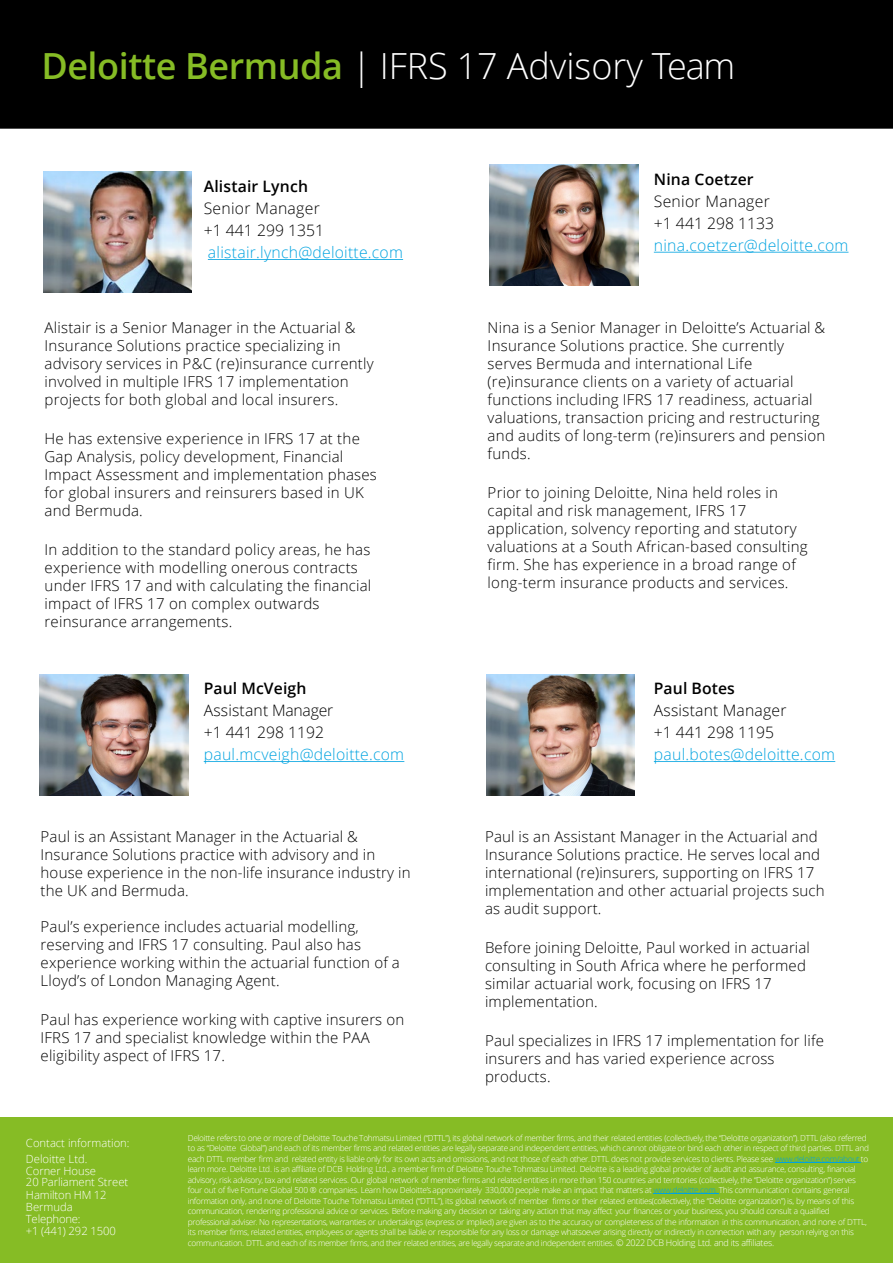
<style>
.page{position:relative;width:893px;height:1263px;background:#fff}
.page>*{position:absolute;margin:0;border:0;box-sizing:border-box;transform-origin:0 0}
.t1{font:300 36px "Open Sans";color:#fff}
.t2{font:300 15.75px "Open Sans";letter-spacing:.01em;color:#000}
.t3{font:300 15.75px "Open Sans";letter-spacing:.015em;color:#00a3e0}
.t4{font:600 15.75px "Open Sans";letter-spacing:.01em;color:#000}
.t5{font:300 15px/18px "Open Sans";letter-spacing:.015em;color:#000}
.t6{font:300 11.25px/12px "Open Sans";letter-spacing:-.005em;color:#fff}
.t7{font:300 8.25px/10.5px "Open Sans";letter-spacing:-.03em;color:#fff}
.s1{font-weight:600;color:#86bc25}
.s2{color:#00a3e0}
.s3{font-size:9px}
</style>
<div class="page">
<div style="left:0;top:0;width:892px;height:128px;background:#000"></div>
<div style="left:0;top:0;width:893px;height:129px;border:2px solid #000"></div>
<div style="left:0;top:1117px;width:893px;height:146px;background:#86bc25"></div>
<hr style="left:775px;top:1162px;width:86px;height:1px;background:#00a3e0">
<hr style="left:653px;top:1194px;width:65px;height:1px;background:#00a3e0">
<svg style="left:208px;top:259px;width:195px;height:1px"></svg>
<svg style="left:204px;top:761px;width:200px;height:1px"></svg>
<svg style="left:654px;top:252px;width:194px;height:1px"></svg>
<img style="left:43px;top:172px;width:149px;height:121px">
<img style="left:40px;top:674px;width:148px;height:121px">
<svg style="left:654px;top:761px;width:181px;height:1px"></svg>
<img style="left:489px;top:165px;width:149px;height:121px">
<img style="left:486px;top:674px;width:148px;height:121px">
<p class="t1" style="left:41px;top:42px;width:695px"><span class="s1">Deloitte Bermuda</span> | IFRS 17 Advisory Team</p>
<p class="t4" style="left:204px;top:176px;width:106px">Alistair Lynch</p>
<p class="t2" style="left:204px;top:198px;width:118px">Senior Manager</p>
<p class="t2" style="left:204px;top:220px;width:122px">+1 441 299 1351</p>
<p class="t3" style="left:208px;top:241px;width:196px">alistair.lynch@deloitte.com</p>
<p class="t5" style="left:44px;top:318px;width:331px">Alistair is a Senior Manager in the Actuarial &amp; Insurance Solutions practice specializing in advisory services in P&amp;C (re)insurance currently involved in multiple IFRS 17 implementation projects for both global and local insurers.</p>
<p class="t5" style="left:44px;top:429px;width:334px">He has extensive experience in IFRS 17 at the Gap Analysis, policy development, Financial Impact Assessment and implementation phases for global insurers and reinsurers based in UK and Bermuda.</p>
<p class="t5" style="left:44px;top:540px;width:328px">In addition to the standard policy areas, he has experience with modelling onerous contracts under IFRS 17 and with calculating the financial impact of IFRS 17 on complex outwards reinsurance arrangements.</p>
<p class="t4" style="left:204px;top:678px;width:104px">Paul McVeigh</p>
<p class="t2" style="left:204px;top:700px;width:131px">Assistant Manager</p>
<p class="t2" style="left:204px;top:722px;width:122px">+1 441 298 1192</p>
<p class="t3" style="left:204px;top:744px;width:202px">paul.mcveigh@deloitte.com</p>
<p class="t5" style="left:41px;top:827px;width:371px">Paul is an Assistant Manager in the Actuarial &amp; Insurance Solutions practice with advisory and in house experience in the non-life insurance industry in the UK and Bermuda.</p>
<p class="t5" style="left:41px;top:917px;width:361px">Paul’s experience includes actuarial modelling, reserving and IFRS 17 consulting. Paul also has experience working within the actuarial function of a Lloyd’s of London Managing Agent.</p>
<p class="t5" style="left:41px;top:1010px;width:365px">Paul has experience working with captive insurers on<br>IFRS 17 and specialist knowledge within the PAA eligibility aspect of IFRS 17.</p>
<p class="t4" style="left:654px;top:168px;width:101px">Nina Coetzer</p>
<p class="t2" style="left:654px;top:190px;width:118px">Senior Manager</p>
<p class="t2" style="left:654px;top:212px;width:122px">+1 441 298 1133</p>
<p class="t3" style="left:654px;top:234px;width:196px">nina.coetzer@deloitte.com</p>
<p class="t5" style="left:487px;top:318px;width:339px">Nina is a Senior Manager in Deloitte’s Actuarial &amp; Insurance Solutions practice. She currently serves Bermuda and international Life (re)insurance clients on a variety of actuarial functions including IFRS 17 readiness, actuarial valuations, transaction pricing and restructuring and audits of long-term (re)insurers and pension funds.</p>
<p class="t5" style="left:487px;top:483px;width:321px">Prior to joining Deloitte, Nina held roles in capital and risk management, IFRS 17 application, solvency reporting and statutory valuations at a South African-based consulting firm. She has experience in a broad range of long-term insurance products and services.</p>
<p class="t4" style="left:654px;top:678px;width:83px">Paul Botes</p>
<p class="t2" style="left:654px;top:700px;width:134px">Assistant Manager</p>
<p class="t2" style="left:654px;top:722px;width:122px">+1 441 298 1195</p>
<p class="t3" style="left:654px;top:744px;width:183px">paul.botes@deloitte.com</p>
<p class="t5" style="left:485px;top:827px;width:341px">Paul is an Assistant Manager in the Actuarial and Insurance Solutions practice. He serves local and international (re)insurers, supporting on IFRS 17 implementation and other actuarial projects such as audit support.</p>
<p class="t5" style="left:485px;top:938px;width:326px">Before joining Deloitte, Paul worked in actuarial consulting in South Africa where he performed similar actuarial work, focusing on IFRS 17 implementation.</p>
<p class="t5" style="left:485px;top:1031px;width:340px">Paul specializes in IFRS 17 implementation for life insurers and has varied experience across products.</p>
<p class="t6" style="left:26px;top:1136px;width:105px">Contact information:</p>
<p class="t6" style="left:26px;top:1153px;width:71px">Deloitte Ltd.<br>Corner House</p>
<p class="t6" style="left:26px;top:1176px;width:104px">20 Parliament Street</p>
<p class="t6" style="left:26px;top:1189px;width:82px">Hamilton HM 12<br>Bermuda<br>Telephone:</p>
<p class="t6" style="left:26px;top:1225px;width:91px">+1 (441) 292 1500</p>
<p class="t7" style="left:188px;top:1132px;width:682px">Deloitte refers to one or more of Deloitte Touche Tohmatsu Limited (“DTTL”), its global network of member firms, and their related entities (collectively, the “Deloitte organization”). DTTL (also referred to as “Deloitte Global”) and each of its member firms and related entities are legally separate and independent entities, which cannot obligate or bind each other in respect of third parties. DTTL and each DTTL member firm and related entity is liable only for its own acts and omissions, and not those of each other. DTTL does not provide services to clients. Please see <span class="s2">www.deloitte.com/about</span> to learn more. Deloitte Ltd. is an affiliate of DCB Holding Ltd., a member firm of Deloitte Touche Tohmatsu Limited. Deloitte is a leading global provider of audit and assurance, consulting, financial advisory, risk advisory, tax and related services. Our global network of member firms and related entities in more than 150 countries and territories (collectively, the “Deloitte organization”) serves four out of five Fortune Global 500 ® companies. Learn how Deloitte’s approximately 330,000 people make an impact that matters at <span class="s2">www.deloitte.com.</span> This communication contains general information only, and none of Deloitte Touche Tohmatsu Limited (“DTTL”), its global network of member firms or their related entities(collectively, the “Deloitte organization”) is, by means of this communication, rendering professional advice or services. Before making any decision or taking any action that may affect your finances or your business, you should consult a qualified professional adviser. No representations, warranties or undertakings (express or implied) are given as to the accuracy or completeness of the information in this communication, and none of DTTL, its member firms, related entities, employees or agents shall be liable or responsible for any loss or damage whatsoever arising directly or indirectly in connection with any person relying on this communication. DTTL and each of its member firms, and their related entities, are legally separate and independent entities. <span class="s3">© 2022 DCB Holding Ltd. and its affiliates.</span></p>
</div>
